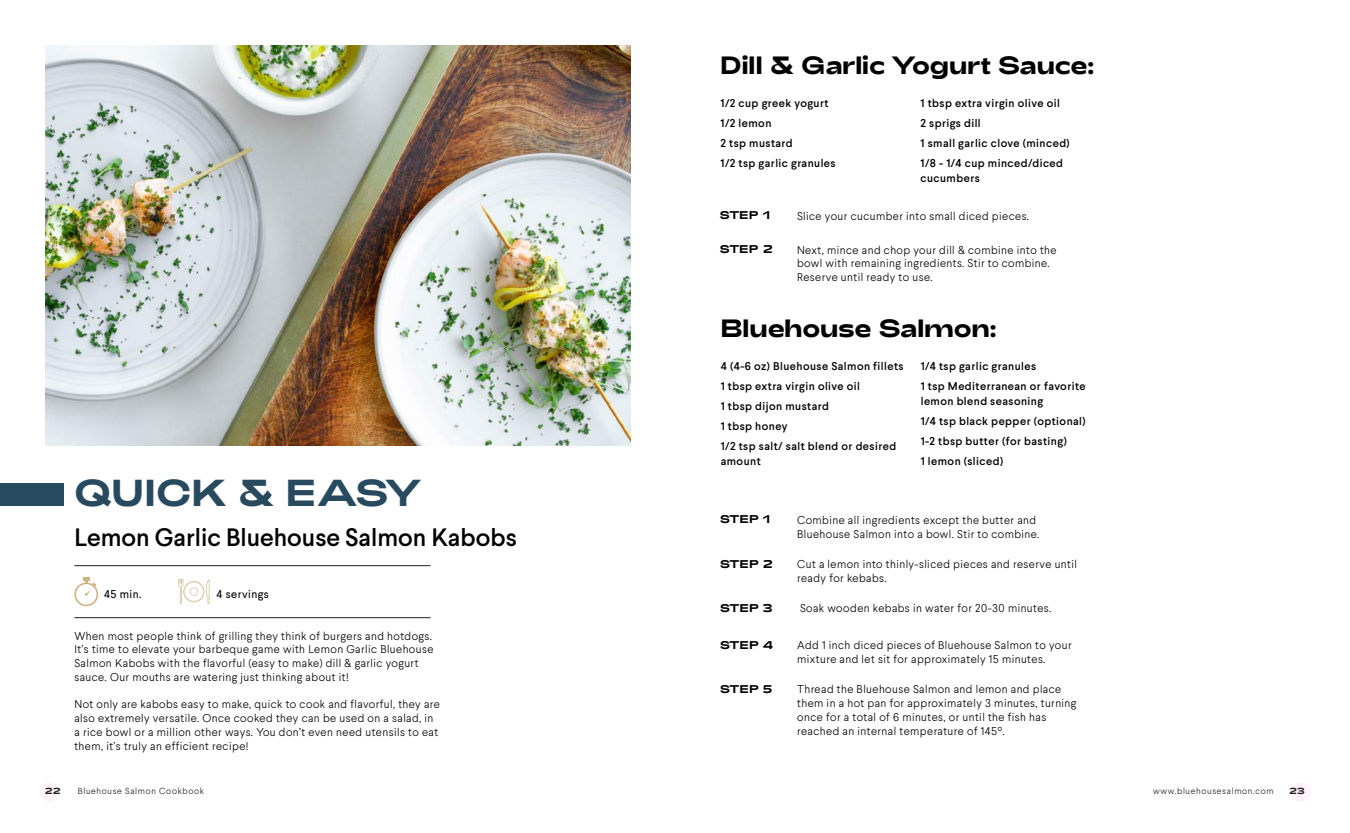
<style>
.page{position:relative;width:1350px;height:833px;background:#fff}
.page>*{position:absolute;margin:0;border:0;box-sizing:border-box;transform-origin:0 0}
.t1{font:700 37.5px "Adieu";letter-spacing:-.025em;color:#284a5f}
.t2{font:700 25px "Adieu";letter-spacing:-.015em;color:#000}
.t3{font:500 25px "Larsseit";color:#000}
.t4{font:300 11.25px/13.8px "Larsseit";letter-spacing:.04em;color:#000}
.t5{font:500 11.25px/20px "Larsseit";letter-spacing:.04em;color:#000}
.t6{font:700 11.25px "Adieu";letter-spacing:.005em;color:#000}
.t7{font:11.25px "Larsseit";letter-spacing:.04em;color:#000}
.t8{font:300 8.75px "Larsseit";letter-spacing:.08em;color:#231f20}
.t9{font:700 8.75px "Adieu";color:#231f20}
</style>
<div class="page">
<div style="left:1291px;top:782px;width:20px;height:19px;background:#fff2f8;border-radius:50%"></div>
<div style="left:40px;top:782px;width:20px;height:19px;background:#fff2f8;border-radius:50%"></div>
<img style="left:46px;top:45px;width:585px;height:400px">
<div style="left:0;top:483px;width:64px;height:23px;background:#284a5f"></div>
<svg style="left:74px;top:577px;width:24px;height:29px"></svg>
<svg style="left:178px;top:579px;width:31px;height:25px"></svg>
<hr style="left:74px;top:565px;width:357px;height:1px;background:#231f20">
<hr style="left:74px;top:617px;width:357px;height:1px;background:#231f20">
<h2 class="t2" style="left:720px;top:50px;width:377px">Dill &amp; Garlic Yogurt Sauce:</h2>
<p class="t5" style="left:721px;top:93px;width:117px">1/2 cup greek yogurt<br>1/2 lemon<br>2 tsp mustard<br>1/2 tsp garlic granules</p>
<p class="t5" style="left:921px;top:93px;width:151px">1 tbsp extra virgin olive oil<br>2 sprigs dill<br>1 small garlic clove (minced)<br>1/8 - 1/4 cup minced/diced</p>
<p class="t5" style="left:921px;top:168px;width:61px">cucumbers</p>
<p class="t6" style="left:720px;top:209px;width:52px">STEP 1</p>
<p class="t6" style="left:720px;top:243px;width:54px">STEP 2</p>
<p class="t4" style="left:797px;top:209px;width:234px">Slice your cucumber into small diced pieces.</p>
<p class="t4" style="left:797px;top:243px;width:261px">Next, mince and chop your dill &amp; combine into the bowl with remaining ingredients. Stir to combine.<br>Reserve until ready to use.</p>
<h2 class="t2" style="left:720px;top:313px;width:279px">Bluehouse Salmon:</h2>
<h1 class="t1" style="left:74px;top:471px;width:349px">QUICK &amp; EASY</h1>
<h2 class="t3" style="left:74px;top:520px;width:444px">Lemon Garlic Bluehouse Salmon Kabobs</h2>
<p class="t7" style="left:104px;top:586px;width:39px">45 min.</p>
<p class="t7" style="left:217px;top:586px;width:54px">4 servings</p>
<p class="t4" style="left:74px;top:628px;width:361px">When most people think of grilling they think of burgers and hotdogs.<br>It’s time to elevate your barbeque game with Lemon Garlic Bluehouse Salmon Kabobs with the flavorful (easy to make) dill &amp; garlic yogurt sauce. Our mouths are watering just thinking about it!</p>
<p class="t4" style="left:74px;top:697px;width:367px">Not only are kabobs easy to make, quick to cook and flavorful, they are also extremely versatile. Once cooked they can be used on a salad, in a rice bowl or a million other ways. You don’t even need utensils to eat them, it’s truly an efficient recipe!</p>
<p class="t5" style="left:721px;top:356px;width:184px">4 (4-6 oz) Bluehouse Salmon fillets<br>1 tbsp extra virgin olive oil<br>1 tbsp dijon mustard<br>1 tbsp honey<br>1/2 tsp salt/ salt blend or desired</p>
<p class="t5" style="left:721px;top:451px;width:41px">amount</p>
<p class="t5" style="left:921px;top:356px;width:167px">1/4 tsp garlic granules<br>1 tsp Mediterranean or favorite</p>
<p class="t5" style="left:921px;top:391px;width:166px">lemon blend seasoning<br>1/4 tsp black pepper (optional)<br>1-2 tbsp butter (for basting)<br>1 lemon (sliced)</p>
<p class="t6" style="left:720px;top:513px;width:52px">STEP 1</p>
<p class="t4" style="left:797px;top:512px;width:244px">Combine all ingredients except the butter and<br>Bluehouse Salmon into a bowl. Stir to combine.</p>
<p class="t6" style="left:720px;top:557px;width:54px">STEP 2</p>
<p class="t4" style="left:797px;top:557px;width:281px">Cut a lemon into thinly-sliced pieces and reserve until ready for kebabs.</p>
<p class="t6" style="left:720px;top:601px;width:54px">STEP 3</p>
<p class="t4" style="left:800px;top:601px;width:253px">Soak wooden kebabs in water for 20-30 minutes.</p>
<p class="t6" style="left:720px;top:638px;width:54px">STEP 4</p>
<p class="t4" style="left:797px;top:638px;width:276px">Add 1 inch diced pieces of Bluehouse Salmon to your mixture and let sit for approximately 15 minutes.</p>
<p class="t6" style="left:720px;top:682px;width:54px">STEP 5</p>
<p class="t4" style="left:797px;top:682px;width:281px">Thread the Bluehouse Salmon and lemon and place them in a hot pan for approximately 3 minutes, turning once for a total of 6 minutes, or until the fish has reached an internal temperature of 145º.</p>
<p class="t9" style="left:45px;top:786px;width:17px">22</p>
<p class="t8" style="left:78px;top:785px;width:128px">Bluehouse Salmon Cookbook</p>
<p class="t8" style="left:1153px;top:785px;width:122px">www.bluehousesalmon.com</p>
<p class="t9" style="left:1290px;top:786px;width:17px">23</p>
</div>
